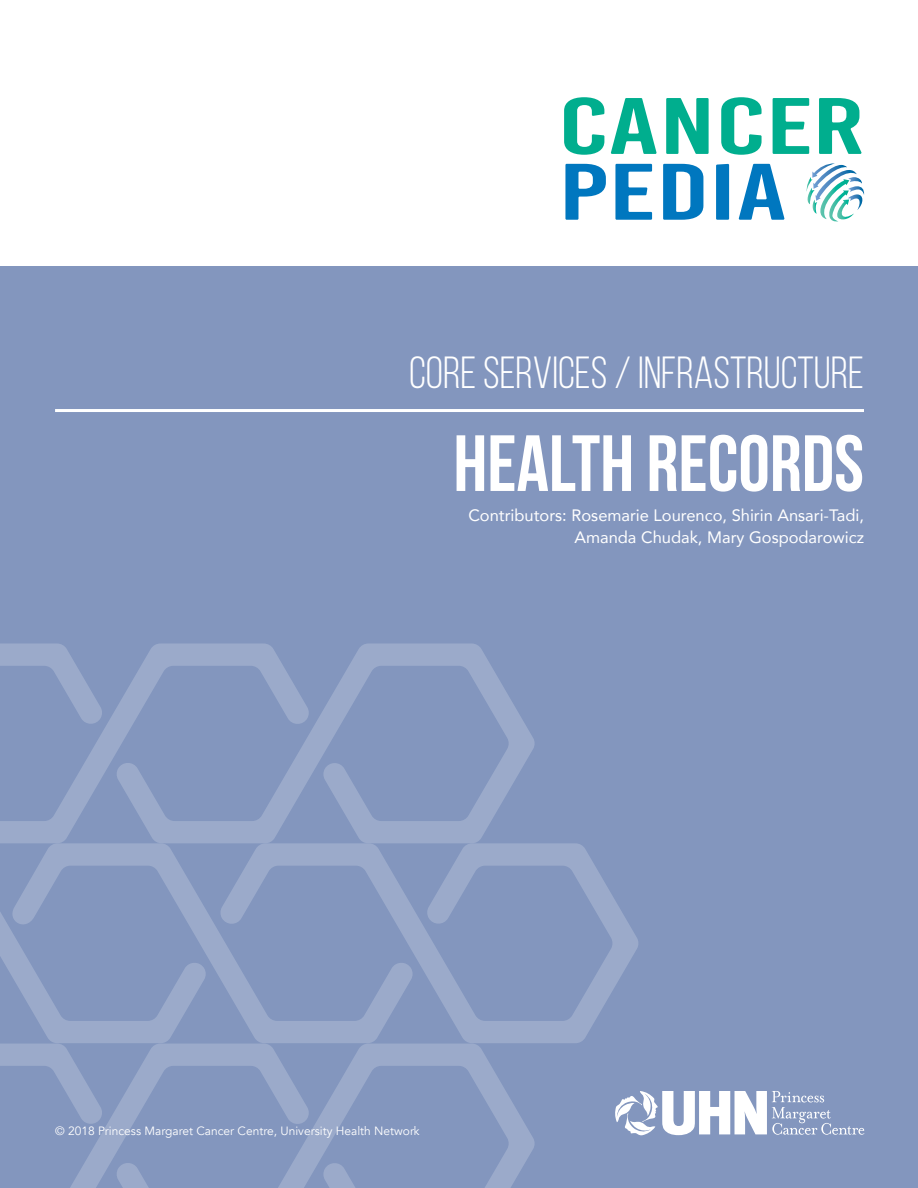
<style>
.page{position:relative;width:918px;height:1188px;background:#fff}
.page>*{position:absolute;margin:0;border:0;box-sizing:border-box;transform-origin:0 0}
.t1{font:700 79.5px "Bebas Neue";color:#fff}
.t2{font:45px "Bebas Neue";color:#fff}
.t3{font:16.5px/22.5px "Avenir";color:#fff;text-align:right}
.t4{font:12px "Avenir";color:#fff}
</style>
<div class="page">
<div style="left:0;top:267px;width:918px;height:921px;background:#8396be"></div>
<hr style="left:55px;top:409px;width:809px;height:3px;background:#fff">
<svg style="left:806px;top:163px;width:58px;height:59px"></svg>
<svg style="left:564px;top:97px;width:40px;height:58px"></svg>
<svg style="left:611px;top:98px;width:46px;height:56px"></svg>
<svg style="left:666px;top:98px;width:43px;height:56px"></svg>
<svg style="left:721px;top:97px;width:41px;height:58px"></svg>
<svg style="left:773px;top:98px;width:36px;height:56px"></svg>
<svg style="left:819px;top:98px;width:43px;height:56px"></svg>
<svg style="left:565px;top:164px;width:41px;height:56px"></svg>
<svg style="left:615px;top:164px;width:37px;height:56px"></svg>
<svg style="left:663px;top:164px;width:40px;height:56px"></svg>
<svg style="left:716px;top:164px;width:13px;height:56px"></svg>
<svg style="left:739px;top:164px;width:46px;height:56px"></svg>
<svg style="left:615px;top:1091px;width:250px;height:44px"></svg>
<svg style="left:159px;top:643px;width:376px;height:200px"></svg>
<svg style="left:0;top:644px;width:309px;height:157px"></svg>
<svg style="left:413px;top:1043px;width:122px;height:145px"></svg>
<svg style="left:0;top:821px;width:6px;height:245px"></svg>
<svg style="left:413px;top:843px;width:225px;height:200px"></svg>
<svg style="left:6px;top:801px;width:407px;height:387px"></svg>
<h2 class="t2" style="left:409px;top:348px;width:456px">CORE SERVICES / INFRASTRUCTURE</h2>
<h1 class="t1" style="left:453px;top:420px;width:412px">HEALTH RECORDS</h1>
<p class="t3" style="left:468px;top:503px;width:397px">Contributors: Rosemarie Lourenco, Shirin Ansari-Tadi,<br>Amanda Chudak, Mary Gospodarowicz</p>
<p class="t4" style="left:55px;top:1124px;width:366px">© 2018 Princess Margaret Cancer Centre, University Health Network</p>
</div>
